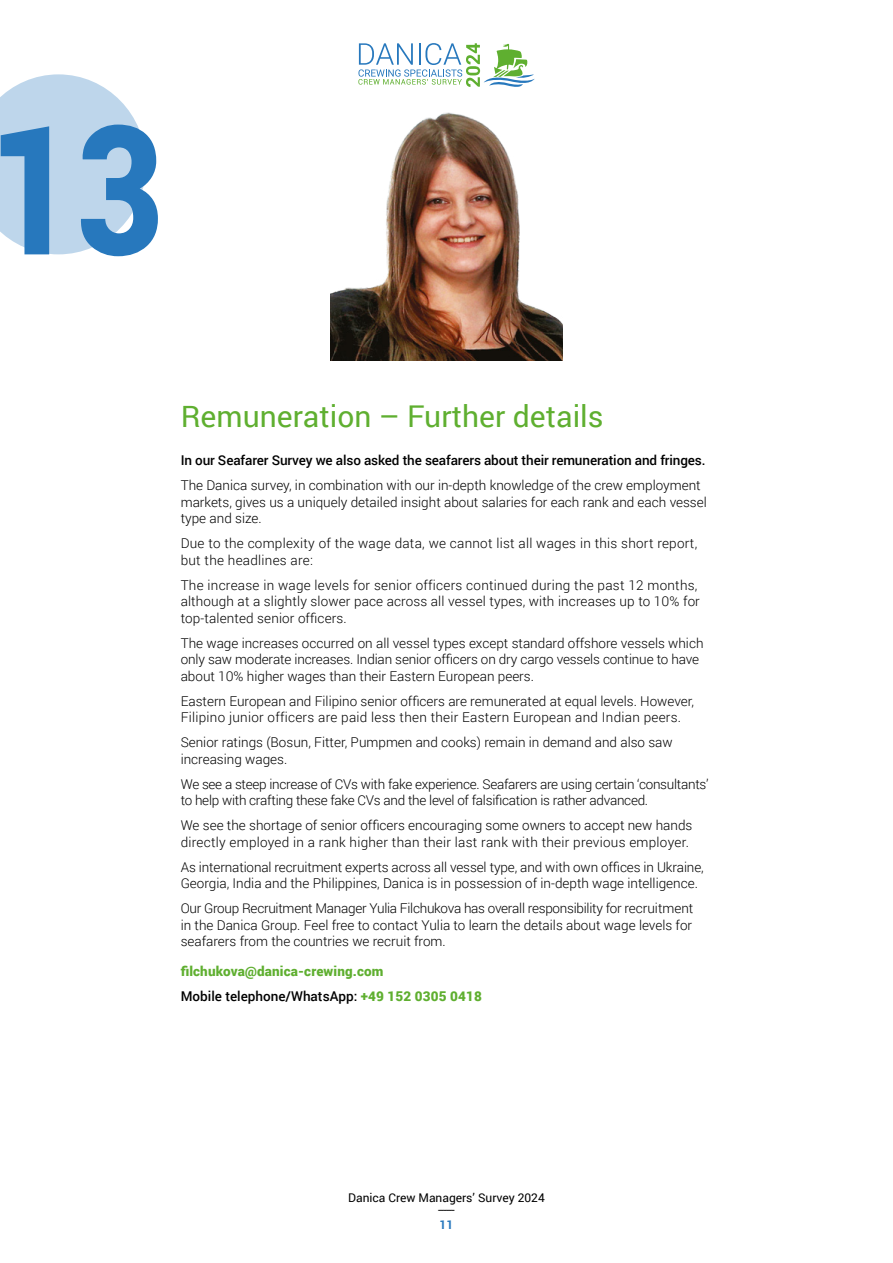
<style>
.page{position:relative;width:893px;height:1263px;background:#fff}
.page>*{position:absolute;margin:0;border:0;box-sizing:border-box;transform-origin:0 0}
.t1{font:900 180px "Roboto";color:#2778bd;scale:.83 1}
.t2{font:30px "Roboto";color:#5faf30}
.t3{font:300 13.5px/16.5px "Roboto";color:#000}
.t4{font:300 13.5px/16.5px "Roboto";letter-spacing:-.02em;color:#000}
.t5{font:300 13.5px/16.5px "Roboto";letter-spacing:.02em;color:#000}
.t6{font:500 13.5px "Roboto";letter-spacing:-.01em;color:#000}
.t7{font:900 13.5px/25px "Roboto";letter-spacing:.01em;color:#5faf30}
.t8{font:12px/12px "Roboto";color:#000;text-align:center}
.t9{font:700 12px "Roboto";color:#2778bd}
.s1{font-weight:500;color:#000}
</style>
<div class="page">
<svg style="left:358px;top:43px;width:177px;height:44px"></svg>
<svg style="left:0;top:74px;width:146px;height:180px"></svg>
<img style="left:330px;top:112px;width:233px;height:248px">
<h1 class="t1" style="left:-10px;top:63px;width:211px">13</h1>
<h2 class="t2" style="left:181px;top:396px;width:424px">Remuneration – Further details</h2>
<p class="t6" style="left:181px;top:451px;width:526px">In our Seafarer Survey we also asked the seafarers about their remuneration and fringes.</p>
<p class="t3" style="left:181px;top:477px;width:528px">The Danica survey, in combination with our in-depth knowledge of the crew employment markets, gives us a uniquely detailed insight about salaries for each rank and each vessel type and size.</p>
<p class="t5" style="left:181px;top:535px;width:518px">Due to the complexity of the wage data, we cannot list all wages in this short report, but the headlines are:</p>
<p class="t3" style="left:181px;top:576px;width:521px">The increase in wage levels for senior officers continued during the past 12 months, although at a slightly slower pace across all vessel types, with increases up to 10% for top-talented senior officers.</p>
<p class="t3" style="left:181px;top:634px;width:524px">The wage increases occurred on all vessel types except standard offshore vessels which only saw moderate increases. Indian senior officers on dry cargo vessels continue to have about 10% higher wages than their Eastern European peers.</p>
<p class="t3" style="left:181px;top:692px;width:515px">Eastern European and Filipino senior officers are remunerated at equal levels. However,<br>Filipino junior officers are paid less then their Eastern European and Indian peers.</p>
<p class="t3" style="left:181px;top:734px;width:493px">Senior ratings (Bosun, Fitter, Pumpmen and cooks) remain in demand and also saw increasing wages.</p>
<p class="t4" style="left:181px;top:775px;width:529px">We see a steep increase of CVs with fake experience. Seafarers are using certain ‘consultants’ to help with crafting these fake CVs and the level of falsification is rather advanced.</p>
<p class="t3" style="left:181px;top:817px;width:513px">We see the shortage of senior officers encouraging some owners to accept new hands directly employed in a rank higher than their last rank with their previous employer.</p>
<p class="t3" style="left:181px;top:858px;width:524px">As international recruitment experts across all vessel type, and with own offices in Ukraine,<br>Georgia, India and the Philippines, Danica is in possession of in-depth wage intelligence.</p>
<p class="t3" style="left:181px;top:900px;width:514px;text-align:justify">Our Group Recruitment Manager Yulia Filchukova has overall responsibility for recruitment in the Danica Group. Feel free to contact Yulia to learn the details about wage levels for seafarers from the countries we recruit from.</p>
<p class="t7" style="left:181px;top:958px;width:303px">filchukova@danica-crewing.com<br><span class="s1">Mobile telephone/WhatsApp:</span> +49 152 0305 0418</p>
<p class="t8" style="left:348px;top:1191px;width:198px">Danica Crew Managers’ Survey 2024 ------</p>
<p class="t9" style="left:440px;top:1216px;width:15px">11</p>
</div>
